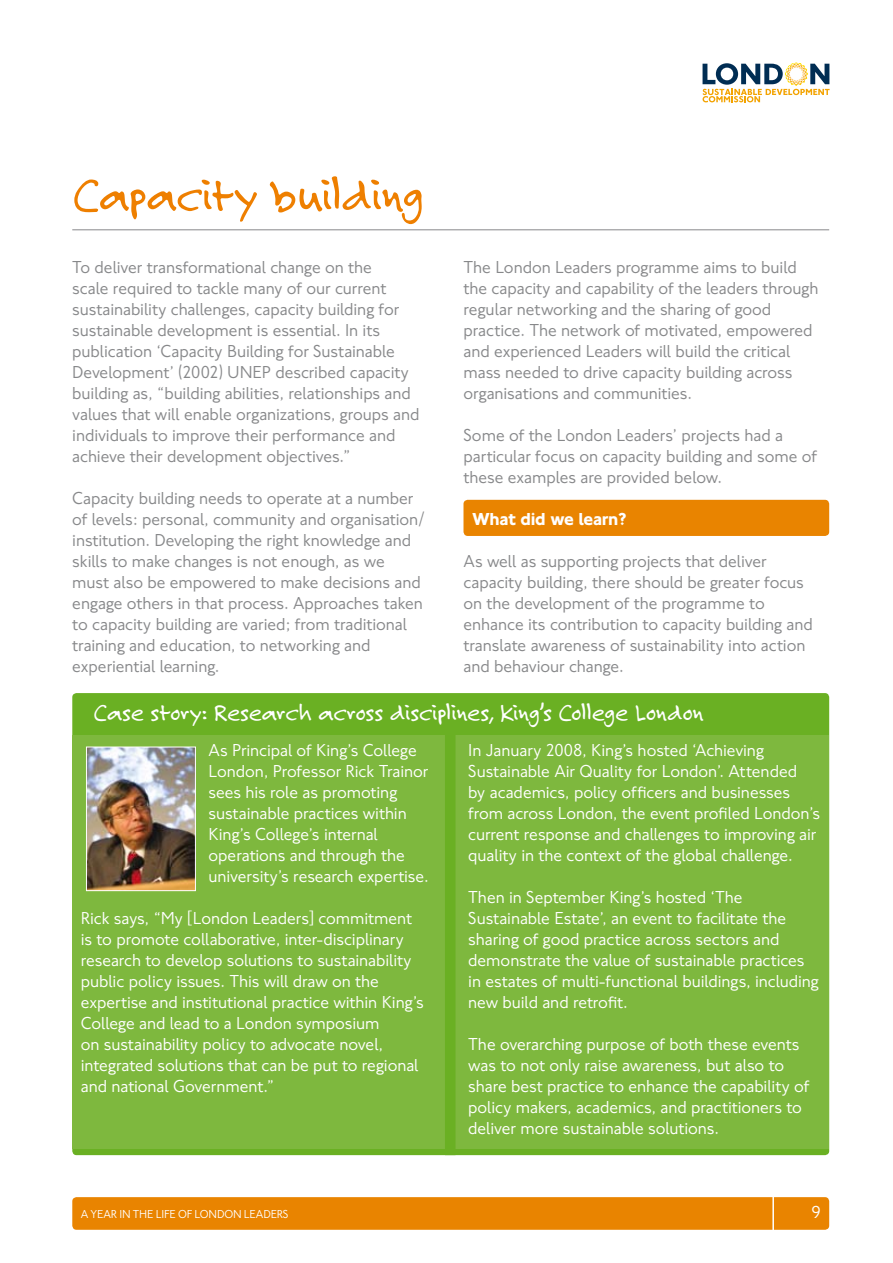
<style>
.page{position:relative;width:893px;height:1263px;background:#fff}
.page>*{position:absolute;margin:0;border:0;box-sizing:border-box;transform-origin:0 0}
.t1{font:51px "Felt Tip Roman";letter-spacing:-.02em;color:#ee7f00}
.t2{font:25.5px "Felt Tip Roman";letter-spacing:-.005em;color:#fff}
.t3{font:18px/21px "NJTFL";letter-spacing:-.005em;color:#87888a}
.t4{font:18px/21px "NJTFL";letter-spacing:-.005em;color:#fff}
.t5{font:700 18px "NJTFL";letter-spacing:-.015em;color:#fff}
.t6{font:12px "NJTFL";letter-spacing:-.015em;color:#fff}
</style>
<div class="page">
<hr style="left:72px;top:230px;width:757px;height:1px;background:#87888a">
<svg style="left:702px;top:62px;width:128px;height:40px"></svg>
<div style="left:72px;top:1197px;width:757px;height:33px;background:#e98400;border-radius:4px"></div>
<hr style="left:772px;top:1194px;width:2px;height:41px;background:#fff">
<div style="left:72px;top:693px;width:757px;height:462px;background:#6ab023;border-radius:4px"></div>
<div style="left:463px;top:500px;width:366px;height:36px;background:#e98400;border-radius:4px"></div>
<div style="left:72px;top:735px;width:757px;height:413px;background:#7eb83e"></div>
<img style="left:88px;top:749px;width:106px;height:140px">
<div style="left:86px;top:747px;width:110px;height:144px;border:1px solid #fff"></div>
<div style="left:445px;top:725px;width:10px;height:430px;background:#6ab023"></div>
<h1 class="t1" style="left:72px;top:164px;width:353px">Capacity building</h1>
<p class="t3" style="left:72px;top:257px;width:349px">To deliver transformational change on the<br>scale required to tackle many of our current sustainability challenges, capacity building for sustainable development is essential. In its publication ‘Capacity Building for Sustainable Development’ (2002) UNEP described capacity building as, “building abilities, relationships and values that will enable organizations, groups and individuals to improve their performance and achieve their development objectives.”</p>
<p class="t3" style="left:72px;top:488px;width:354px">Capacity building needs to operate at a number of levels: personal, community and organisation/ institution. Developing the right knowledge and skills to make changes is not enough, as we must also be empowered to make decisions and engage others in that process. Approaches taken to capacity building are varied; from traditional training and education, to networking and experiential learning.</p>
<p class="t3" style="left:463px;top:257px;width:357px">The London Leaders programme aims to build the capacity and capability of the leaders through regular networking and the sharing of good practice. The network of motivated, empowered and experienced Leaders will build the critical mass needed to drive capacity building across organisations and communities.</p>
<p class="t3" style="left:463px;top:425px;width:355px">Some of the London Leaders’ projects had a particular focus on capacity building and some of these examples are provided below.</p>
<p class="t5" style="left:472px;top:509px;width:156px">What did we learn?</p>
<p class="t3" style="left:463px;top:551px;width:351px">As well as supporting projects that deliver capacity building, there should be greater focus on the development of the programme to enhance its contribution to capacity building and translate awareness of sustainability into action and behaviour change.</p>
<h2 class="t2" style="left:94px;top:697px;width:612px">Case story: Research across disciplines, King’s College London</h2>
<p class="t4" style="left:209px;top:740px;width:222px">As Principal of King’s College<br>London, Professor Rick Trainor sees his role as promoting sustainable practices within<br>King’s College’s internal operations and through the university’s research expertise.</p>
<p class="t4" style="left:81px;top:908px;width:345px">Rick says, “My [London Leaders] commitment is to promote collaborative, inter-disciplinary research to develop solutions to sustainability public policy issues. This will draw on the expertise and institutional practice within King’s College and lead to a London symposium<br>on sustainability policy to advocate novel, integrated solutions that can be put to regional and national Government.”</p>
<p class="t4" style="left:468px;top:740px;width:353px">In January 2008, King’s hosted ‘Achieving Sustainable Air Quality for London’. Attended<br>by academics, policy officers and businesses from across London, the event profiled London’s current response and challenges to improving air quality in the context of the global challenge.</p>
<p class="t4" style="left:468px;top:887px;width:352px">Then in September King’s hosted ‘The Sustainable Estate’, an event to facilitate the sharing of good practice across sectors and demonstrate the value of sustainable practices in estates of multi-functional buildings, including new build and retrofit.</p>
<p class="t4" style="left:468px;top:1034px;width:343px">The overarching purpose of both these events was to not only raise awareness, but also to share best practice to enhance the capability of policy makers, academics, and practitioners to deliver more sustainable solutions.</p>
<p class="t6" style="left:81px;top:1207px;width:209px">A YEAR IN THE LIFE OF LONDON LEADERS</p>
<p class="t4" style="left:811px;top:1202px;width:11px">9</p>
</div>
